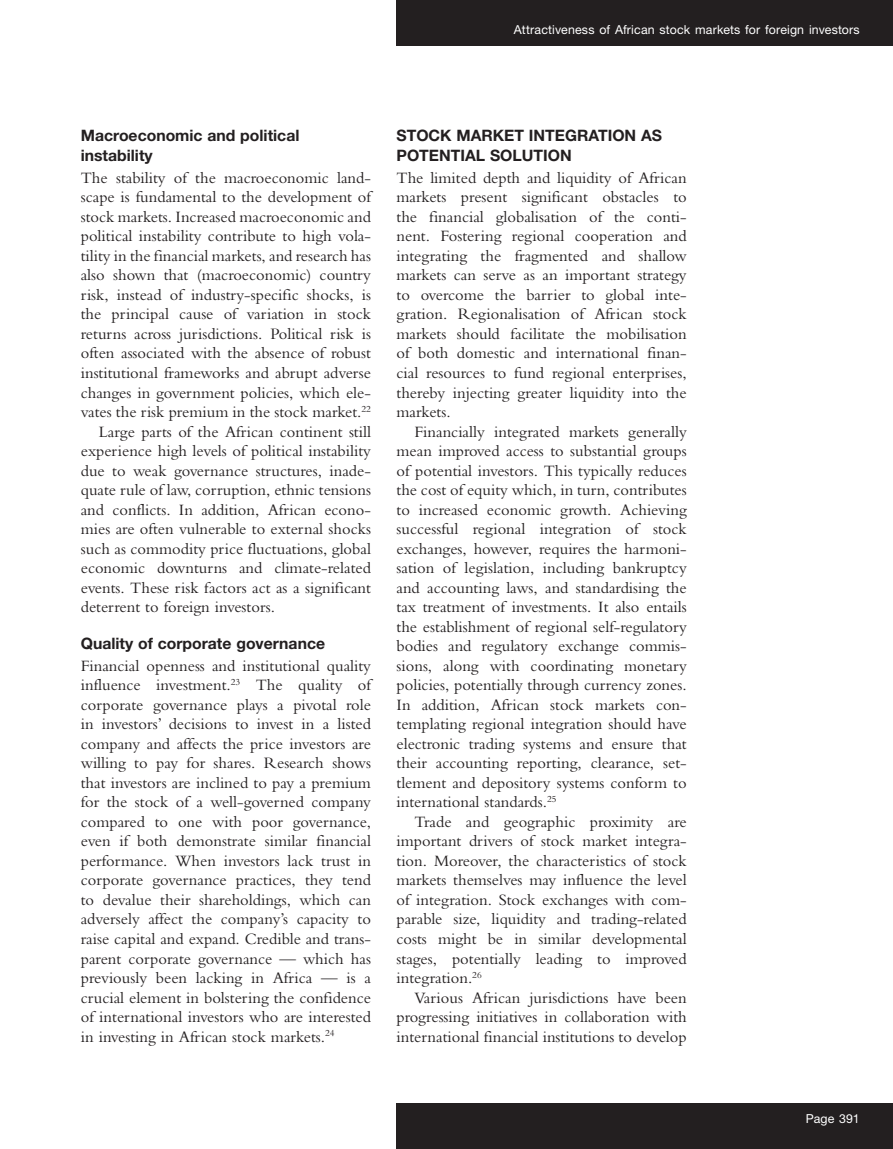
<style>
.page{position:relative;width:893px;height:1149px;background:#fff}
.page>*{position:absolute;margin:0;border:0;box-sizing:border-box;transform-origin:0 0}
.text{font:16.5px/19.5px "Bembo MT Pro";color:#231f20;text-align:justify}
.text_indent{font:16.5px/19.5px "Bembo MT Pro";color:#231f20;text-align:justify}
.b_head{font:700 15.75px/19.5px "Helvetica Neue LT Pro";color:#231f20}
.a_head{font:700 15.75px/19.5px "Helvetica Neue LT Pro";color:#231f20}
.t1{font:12.3px "Helvetica Neue LT Pro";letter-spacing:.01em;color:#fff}
</style>
<div class="page">
<div style="left:397px;top:0;width:496px;height:46px;background:#231f20"></div>
<div style="left:397px;top:1103px;width:496px;height:45px;background:#231f20"></div>
<p class="t1" style="left:514px;top:22px;width:347px">Attractiveness of African stock markets for foreign investors</p>
<p class="b_head" style="left:81px;top:125px;width:220px">Macroeconomic and political instability</p>
<p class="text" style="left:81px;top:167px;width:292px">The stability of the macroeconomic land&shy;scape is fundamental to the development of stock markets. Increased macroeconomic and political instability contribute to high vola&shy;tility in the financial markets, and research has also shown that (macroeconomic) country risk, instead of industry-specific shocks, is the principal cause of variation in stock returns across jurisdictions. Political risk is often associated with the absence of robust institutional frameworks and abrupt adverse changes in government policies, which ele&shy;vates the risk premium in the stock market.<sup>22</sup></p>
<p class="text_indent" style="left:81px;top:421px;width:292px;text-indent:18px">Large parts of the African continent still experience high levels of political instability due to weak governance structures, inade&shy;quate rule of law, corruption, ethnic tensions and conflicts. In addition, African econo&shy;mies are often vulnerable to external shocks such as commodity price fluctuations, global economic downturns and climate-related events. These risk factors act as a significant deterrent to foreign investors.</p>
<p class="b_head" style="left:81px;top:632px;width:246px">Quality of corporate governance</p>
<p class="text" style="left:81px;top:655px;width:292px">Financial openness and institutional quality influence investment.<sup>23</sup> The quality of corporate governance plays a pivotal role in investors’ decisions to invest in a listed company and affects the price investors are willing to pay for shares. Research shows that investors are inclined to pay a premium for the stock of a well-governed company compared to one with poor governance, even if both demonstrate similar financial performance. When investors lack trust in corporate governance practices, they tend to devalue their shareholdings, which can adversely affect the company’s capacity to raise capital and expand. Credible and trans&shy;parent corporate governance — which has previously been lacking in Africa — is a crucial element in bolstering the confidence of international investors who are interested in investing in African stock markets.<sup>24</sup></p>
<p class="a_head" style="left:396px;top:125px;width:267px">STOCK MARKET INTEGRATION AS<br>POTENTIAL SOLUTION</p>
<p class="text" style="left:396px;top:167px;width:292px">The limited depth and liquidity of African markets present significant obstacles to the financial globalisation of the conti&shy;nent. Fostering regional cooperation and integrating the fragmented and shallow markets can serve as an important strategy to overcome the barrier to global inte&shy;gration. Regionalisation of African stock markets should facilitate the mobilisation of both domestic and international finan&shy;cial resources to fund regional enterprises, thereby injecting greater liquidity into the markets.</p>
<p class="text_indent" style="left:396px;top:421px;width:292px;text-indent:18px">Financially integrated markets generally mean improved access to substantial groups of potential investors. This typically reduces the cost of equity which, in turn, contributes to increased economic growth. Achieving successful regional integration of stock exchanges, however, requires the harmoni&shy;sation of legislation, including bankruptcy and accounting laws, and standardising the tax treatment of investments. It also entails the establishment of regional self-regulatory bodies and regulatory exchange commis&shy;sions, along with coordinating monetary policies, potentially through currency zones.<br>In addition, African stock markets con&shy;templating regional integration should have electronic trading systems and ensure that their accounting reporting, clearance, set&shy;tlement and depository systems conform to international standards.<sup>25</sup></p>
<p class="text_indent" style="left:396px;top:811px;width:292px;text-indent:18px">Trade and geographic proximity are important drivers of stock market integra&shy;tion. Moreover, the characteristics of stock markets themselves may influence the level of integration. Stock exchanges with com&shy;parable size, liquidity and trading-related costs might be in similar developmental stages, potentially leading to improved integration.<sup>26</sup></p>
<p class="text_indent" style="left:396px;top:986px;width:292px;text-indent:18px">Various African jurisdictions have been progressing initiatives in collaboration with international financial institutions to develop</p>
<p class="t1" style="left:806px;top:1110px;width:56px">Page 391</p>
</div>
